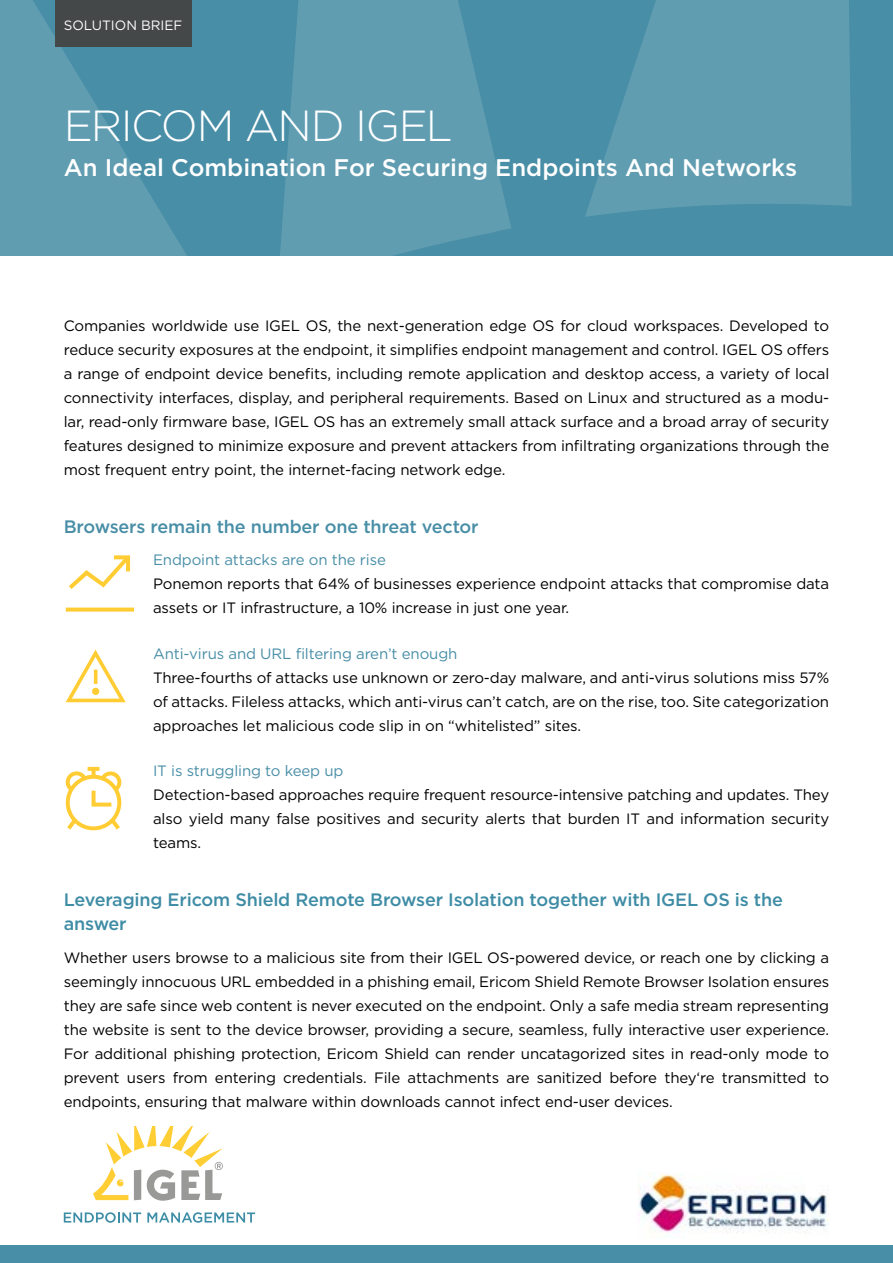
<style>
.page{position:relative;width:893px;height:1263px;background:#fff}
.page>*{position:absolute;margin:0;border:0;box-sizing:border-box;transform-origin:0 0}
.t1{font:300 43.5px "Gotham";letter-spacing:-.035em;color:#fff}
.t2{font:500 24px "Gotham";color:#fff}
.t3{font:500 18px/24px "Gotham";letter-spacing:-.01em;color:#3e8ca5}
.t4{font:500 18px "Gotham";letter-spacing:-.01em;color:#488ea6}
.t5{font:15px/24px "Gotham";letter-spacing:-.01em;color:#000;text-align:justify}
.t6{font:15px "Gotham";letter-spacing:-.01em;color:#488ea6}
.t7{font:13.5px "Gotham";color:#fff}
</style>
<div class="page">
<div style="left:0;top:0;width:893px;height:255px;background:#488ea6"></div>
<svg style="left:585px;top:0;width:267px;height:217px;fill:#609db1"></svg>
<svg style="left:277px;top:0;width:234px;height:256px;fill:#609db1"></svg>
<svg style="left:0;top:0;width:222px;height:256px;fill:#609db1"></svg>
<div style="left:55px;top:0;width:136px;height:47px;background:#454848"></div>
<div style="left:0;top:1246px;width:893px;height:17px;background:#488ea6"></div>
<svg style="left:64px;top:1212px;width:77px;height:11px"></svg>
<svg style="left:147px;top:1212px;width:108px;height:11px"></svg>
<svg style="left:93px;top:1127px;width:130px;height:74px"></svg>
<svg style="left:66px;top:555px;width:68px;height:57px"></svg>
<svg style="left:65px;top:767px;width:56px;height:64px"></svg>
<svg style="left:66px;top:650px;width:60px;height:52px"></svg>
<img style="left:638px;top:1174px;width:191px;height:62px">
<p class="t7" style="left:64px;top:17px;width:120px">SOLUTION BRIEF</p>
<h1 class="t1" style="left:64px;top:98px;width:390px">ERICOM AND IGEL</h1>
<h2 class="t2" style="left:64px;top:152px;width:735px">An Ideal Combination For Securing Endpoints And Networks</h2>
<p class="t5" style="left:64px;top:313px;width:767px">Companies worldwide use IGEL OS, the next-generation edge OS for cloud workspaces. Developed to reduce security exposures at the endpoint, it simplifies endpoint management and control. IGEL OS offers a range of endpoint device benefits, including remote application and desktop access, a variety of local connectivity interfaces, display, and peripheral requirements. Based on Linux and structured as a modu&shy;lar, read-only firmware base, IGEL OS has an extremely small attack surface and a broad array of security features designed to minimize exposure and prevent attackers from infiltrating organizations through the most frequent entry point, the internet-facing network edge.</p>
<p class="t4" style="left:64px;top:515px;width:416px">Browsers remain the number one threat vector</p>
<p class="t6" style="left:153px;top:551px;width:234px">Endpoint attacks are on the rise</p>
<p class="t5" style="left:153px;top:572px;width:678px">Ponemon reports that 64% of businesses experience endpoint attacks that compromise data assets or IT infrastructure, a 10% increase in just one year.</p>
<p class="t6" style="left:153px;top:644px;width:306px">Anti-virus and URL filtering aren’t enough</p>
<p class="t5" style="left:153px;top:665px;width:678px">Three-fourths of attacks use unknown or zero-day malware, and anti-virus solutions miss 57% of attacks. Fileless attacks, which anti-virus can’t catch, are on the rise, too. Site categorization approaches let malicious code slip in on “whitelisted” sites.</p>
<p class="t6" style="left:153px;top:761px;width:192px">IT is struggling to keep up</p>
<p class="t5" style="left:153px;top:782px;width:678px">Detection-based approaches require frequent resource-intensive patching and updates. They also yield many false positives and security alerts that burden IT and information security teams.</p>
<p class="t3" style="left:64px;top:887px;width:721px">Leveraging Ericom Shield Remote Browser Isolation together with IGEL OS is the answer</p>
<p class="t5" style="left:64px;top:945px;width:767px">Whether users browse to a malicious site from their IGEL OS-powered device, or reach one by clicking a seemingly innocuous URL embedded in a phishing email, Ericom Shield Remote Browser Isolation ensures they are safe since web content is never executed on the endpoint. Only a safe media stream representing the website is sent to the device browser, providing a secure, seamless, fully interactive user experience.<br>For additional phishing protection, Ericom Shield can render uncatagorized sites in read-only mode to prevent users from entering credentials. File attachments are sanitized before they‘re transmitted to endpoints, ensuring that malware within downloads cannot infect end-user devices.</p>
</div>
